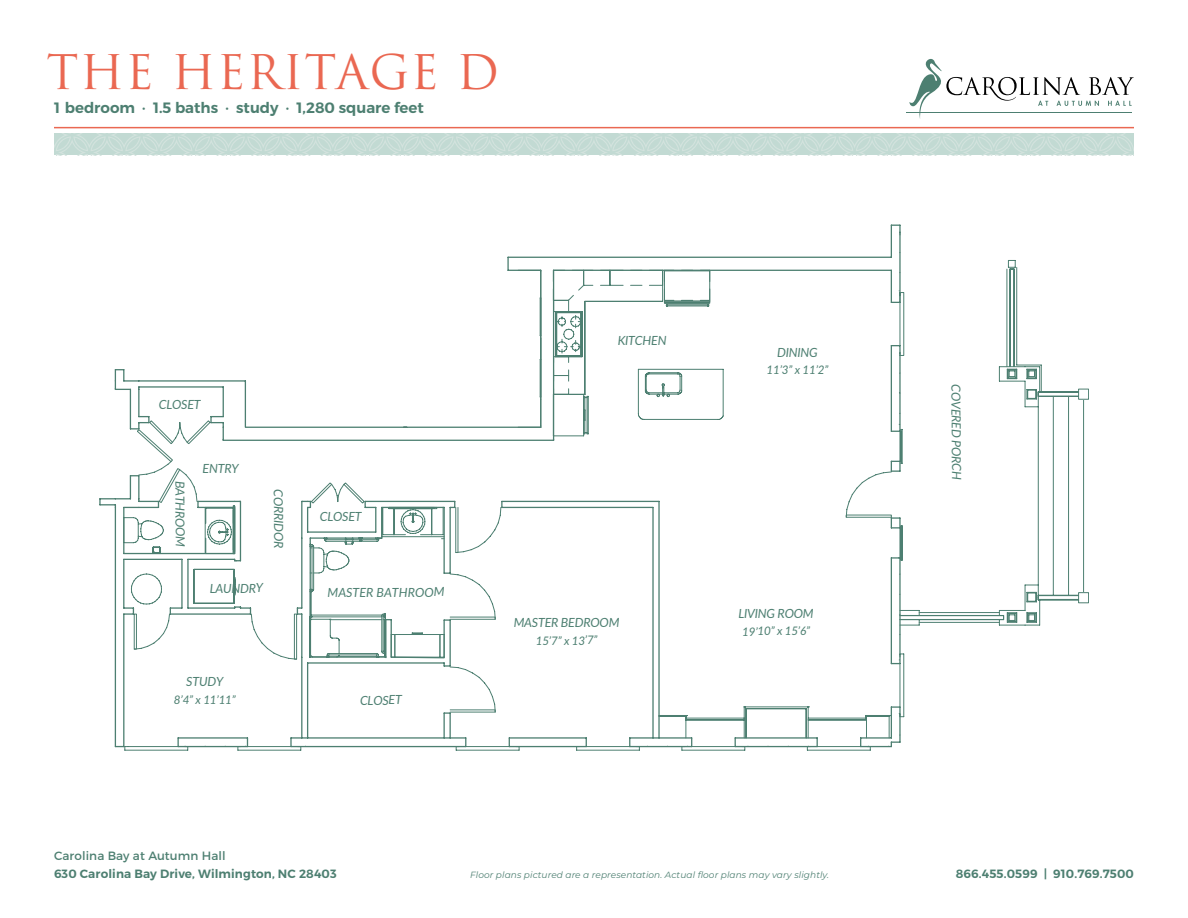
<style>
.page{position:relative;width:1188px;height:918px;background:#fff}
.page>*{position:absolute;margin:0;border:0;box-sizing:border-box;transform-origin:0 0}
.t1{font:46.5px "Trajan Pro";letter-spacing:.025em;color:#ea6852}
.t2{font:600 15px "Montserrat";color:#4d7f71}
.t3{font:italic 12.6px "Lato";letter-spacing:-.03em;color:#4d7f71}
.t4{font:italic 12.6px "Lato";letter-spacing:-.005em;color:#4d7f71}
.t5{font:600 12px "Montserrat";letter-spacing:.01em;color:#4d7f71}
.t6{font:12px "Montserrat";letter-spacing:.01em;color:#4d7f71}
.t7{font:italic 11.7px "Lato";letter-spacing:-.03em;color:#4d7f71}
.t8{font:italic 9px "Montserrat";letter-spacing:.01em;color:#4d7f71}
</style>
<div class="page">
<svg style="left:54px;top:134px;width:1080px;height:21px;background:#c6dcd5"></svg>
<hr style="left:54px;top:127px;width:1080px;height:1px;background:#ea6852">
<svg style="left:909px;top:59px;width:225px;height:60px"></svg>
<hr style="left:907px;top:112px;width:225px;height:1px;background:#4d7f71">
<svg style="left:901px;top:260px;width:183px;height:398px"></svg>
<svg style="left:99px;top:225px;width:802px;height:523px"></svg>
<hr style="left:919px;top:612px;width:80px;height:1px;background:#4d7f71">
<hr style="left:919px;top:622px;width:80px;height:1px;background:#4d7f71">
<hr style="left:1007px;top:269px;width:1px;height:98px;background:#4d7f71">
<hr style="left:1016px;top:267px;width:1px;height:98px;background:#4d7f71">
<svg style="left:1007px;top:365px;width:35px;height:35px"></svg>
<svg style="left:1027px;top:592px;width:10px;height:11px"></svg>
<svg style="left:1007px;top:612px;width:11px;height:11px"></svg>
<svg style="left:1027px;top:612px;width:10px;height:11px"></svg>
<div style="left:1079px;top:389px;width:10px;height:10px;background:#fff"></div>
<div style="left:1078px;top:389px;width:11px;height:10px;border:1px solid #4d7f71"></div>
<div style="left:1079px;top:593px;width:10px;height:10px;background:#fff"></div>
<div style="left:1078px;top:593px;width:11px;height:10px;border:1px solid #4d7f71"></div>
<h1 class="t1" style="left:46px;top:42px;width:454px">THE HERITAGE D</h1>
<p class="t2" style="left:54px;top:98px;width:371px">1 bedroom · 1.5 baths · study · 1,280 square feet</p>
<p class="t3" style="left:159px;top:396px;width:43px">CLOSET</p>
<p class="t3" style="left:189px;top:481px;width:68px;rotate:90deg">BATHROOM</p>
<p class="t3" style="left:203px;top:459px;width:38px">ENTRY</p>
<p class="t3" style="left:288px;top:489px;width:61px;rotate:90deg">CORRIDOR</p>
<p class="t3" style="left:210px;top:579px;width:55px">LAUNDRY</p>
<p class="t3" style="left:186px;top:673px;width:39px">STUDY</p>
<p class="t7" style="left:174px;top:691px;width:63px">8’4” x 11’11”</p>
<p class="t3" style="left:320px;top:508px;width:43px">CLOSET</p>
<p class="t4" style="left:328px;top:583px;width:119px">MASTER BATHROOM</p>
<p class="t3" style="left:360px;top:691px;width:43px">CLOSET</p>
<p class="t3" style="left:618px;top:331px;width:51px">KITCHEN</p>
<p class="t3" style="left:514px;top:613px;width:107px">MASTER BEDROOM</p>
<p class="t7" style="left:536px;top:632px;width:63px">15’7” x 13’7”</p>
<p class="t3" style="left:777px;top:343px;width:42px">DINING</p>
<p class="t7" style="left:767px;top:362px;width:63px">11’3” x 11’2”</p>
<p class="t3" style="left:738px;top:604px;width:77px">LIVING ROOM</p>
<p class="t7" style="left:742px;top:623px;width:69px">19’10” x 15’6”</p>
<p class="t3" style="left:965px;top:384px;width:97px;rotate:90deg">COVERED PORCH</p>
<p class="t6" style="left:54px;top:848px;width:173px">Carolina Bay at Autumn Hall</p>
<p class="t5" style="left:54px;top:866px;width:284px">630 Carolina Bay Drive, Wilmington, NC 28403</p>
<p class="t5" style="left:956px;top:866px;width:180px">866.455.0599 | 910.769.7500</p>
<p class="t8" style="left:470px;top:868px;width:361px">Floor plans pictured are a representation. Actual floor plans may vary slightly.</p>
</div>
